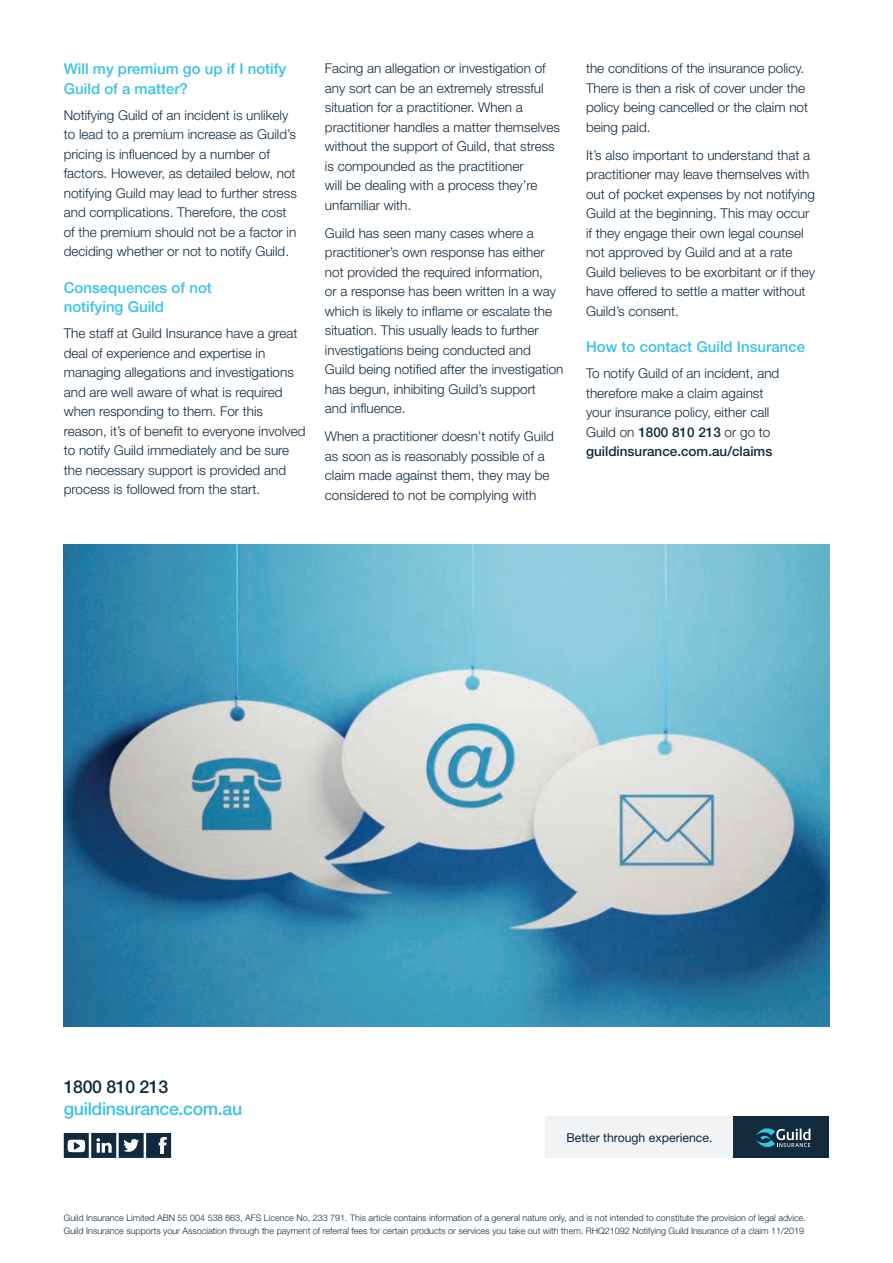
<style>
.page{position:relative;width:893px;height:1263px;background:#fff}
.page>*{position:absolute;margin:0;border:0;box-sizing:border-box;transform-origin:0 0}
.t1{font:500 17.7px "Helvetica Neue LT Std";letter-spacing:-.02em;color:#3ac2e3}
.t2{font:500 17.7px "Helvetica Neue LT Std";letter-spacing:-.02em;color:#122a3d}
.t3{font:500 15px/19.5px "Helvetica Neue LT Std";color:#3ac2e3}
.t4{font:300 13.5px/19.5px "Helvetica Neue LT Std";color:#122a3d}
.t5{font:12.3px "Helvetica Neue LT Std";color:#122a3d}
.t6{font:300 9px/12.8px "Helvetica Neue LT Std";color:#122a3d}
.s1{font-weight:500}
</style>
<div class="page">
<svg style="left:64px;top:1133px;width:107px;height:25px"></svg>
<div style="left:545px;top:1117px;width:189px;height:41px;background:#f2f3f4"></div>
<div style="left:734px;top:1117px;width:95px;height:41px;background:#122a3d"></div>
<svg style="left:756px;top:1128px;width:54px;height:19px"></svg>
<img style="left:64px;top:544px;width:765px;height:483px">
<p class="t3" style="left:64px;top:59px;width:224px">Will my premium go up if I notify<br>Guild of a matter?</p>
<p class="t4" style="left:64px;top:105px;width:235px">Notifying Guild of an incident is unlikely to lead to a premium increase as Guild’s pricing is influenced by a number of factors. However, as detailed below, not notifying Guild may lead to further stress and complications. Therefore, the cost of the premium should not be a factor in deciding whether or not to notify Guild.</p>
<p class="t3" style="left:64px;top:278px;width:150px">Consequences of not notifying Guild</p>
<p class="t4" style="left:64px;top:323px;width:243px">The staff at Guild Insurance have a great deal of experience and expertise in managing allegations and investigations and are well aware of what is required when responding to them. For this reason, it’s of benefit to everyone involved to notify Guild immediately and be sure the necessary support is provided and process is followed from the start.</p>
<p class="t4" style="left:325px;top:59px;width:237px">Facing an allegation or investigation of any sort can be an extremely stressful situation for a practitioner. When a practitioner handles a matter themselves without the support of Guild, that stress is compounded as the practitioner<br>will be dealing with a process they’re unfamiliar with.</p>
<p class="t4" style="left:325px;top:223px;width:240px">Guild has seen many cases where a practitioner’s own response has either not provided the required information,<br>or a response has been written in a way which is likely to inflame or escalate the situation. This usually leads to further investigations being conducted and Guild being notified after the investigation has begun, inhibiting Guild’s support<br>and influence.</p>
<p class="t4" style="left:325px;top:426px;width:231px">When a practitioner doesn’t notify Guild as soon as is reasonably possible of a claim made against them, they may be considered to not be complying with</p>
<p class="t4" style="left:586px;top:58px;width:224px">the conditions of the insurance policy.<br>There is then a risk of cover under the policy being cancelled or the claim not being paid.</p>
<p class="t4" style="left:586px;top:145px;width:231px">It’s also important to understand that a practitioner may leave themselves with out of pocket expenses by not notifying Guild at the beginning. This may occur if they engage their own legal counsel not approved by Guild and at a rate Guild believes to be exorbitant or if they have offered to settle a matter without Guild’s consent.</p>
<p class="t3" style="left:586px;top:337px;width:220px">How to contact Guild Insurance</p>
<p class="t4" style="left:586px;top:363px;width:195px">To notify Guild of an incident, and therefore make a claim against your insurance policy, either call<br>Guild on <span class="s1">1800 810 213</span> or go to <span class="s1">guildinsurance.com.au/claims</span></p>
<h1 class="t2" style="left:64px;top:1076px;width:106px">1800 810 213</h1>
<h1 class="t1" style="left:64px;top:1098px;width:180px">guildinsurance.com.au</h1>
<p class="t5" style="left:566px;top:1130px;width:148px">Better through experience.</p>
<p class="t6" style="left:64px;top:1211px;width:744px">Guild Insurance Limited ABN 55 004 538 863, AFS Licence No. 233 791. This article contains information of a general nature only, and is not intended to constitute the provision of legal advice.<br>Guild Insurance supports your Association through the payment of referral fees for certain products or services you take out with them. RHQ21092 Notifying Guild Insurance of a claim 11/2019</p>
</div>
